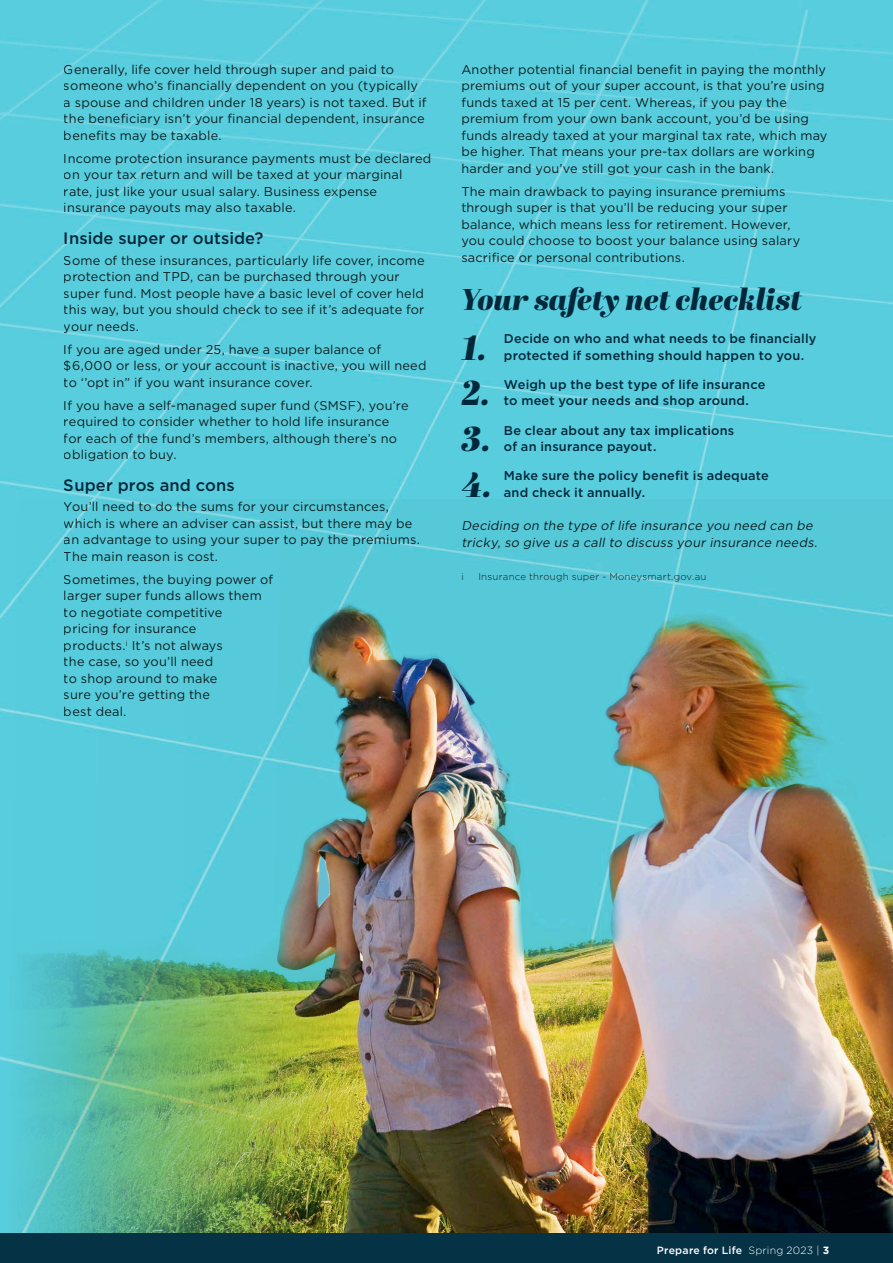
<style>
.page{position:relative;width:893px;height:1263px;background:#fff}
.page>*{position:absolute;margin:0;border:0;box-sizing:border-box;transform-origin:0 0}
.t1{font:italic 34.5px "Abril Fatface";color:#053244}
.t2{font:italic 30px "Abril Fatface";letter-spacing:-.01em;color:#053244}
.t3{font:500 16.5px "Gotham";letter-spacing:.005em;color:#053244}
.t4{font:12.75px/16.5px "Gotham";letter-spacing:.015em;color:#282828}
.t5{font:500 12.75px/16.5px "Gotham";letter-spacing:.015em;color:#053244}
.t6{font:italic 12.75px/16.5px "Gotham";color:#282828}
.t7{font:500 10.5px "Gotham";letter-spacing:.02em;color:#fff}
.t8{font:300 9.75px "Gotham";letter-spacing:.025em;color:#282828}
.s1{font-weight:300}
.s2{font-weight:700}
</style>
<div class="page">
<div style="left:0;top:0;width:893px;height:499px;background:#58cddd"></div>
<img style="left:0;top:499px;width:893px;height:734px">
<img style="left:0;top:610px;width:663px;height:623px">
<svg style="left:317px;top:854px;width:15px;height:57px"></svg>
<img style="left:605px;top:622px;width:202px;height:202px">
<div style="left:0;top:1233px;width:893px;height:30px;background:#053244"></div>
<p class="t4" style="left:64px;top:61px;width:364px">Generally, life cover held through super and paid to someone who’s financially dependent on you (typically a spouse and children under 18 years) is not taxed. But if the beneficiary isn’t your financial dependent, insurance benefits may be taxable.</p>
<p class="t4" style="left:64px;top:150px;width:369px">Income protection insurance payments must be declared on your tax return and will be taxed at your marginal rate, just like your usual salary. Business expense insurance payouts may also taxable.</p>
<p class="t3" style="left:64px;top:227px;width:201px">Inside super or outside?</p>
<p class="t4" style="left:64px;top:252px;width:362px">Some of these insurances, particularly life cover, income protection and TPD, can be purchased through your super fund. Most people have a basic level of cover held this way, but you should check to see if it’s adequate for your needs.</p>
<p class="t4" style="left:64px;top:341px;width:364px">If you are aged under 25, have a super balance of $6,000 or less, or your account is inactive, you will need to ‘’opt in” if you want insurance cover.</p>
<p class="t4" style="left:64px;top:396px;width:346px">If you have a self-managed super fund (SMSF), you’re required to consider whether to hold life insurance for each of the fund’s members, although there’s no obligation to buy.</p>
<p class="t3" style="left:64px;top:474px;width:172px">Super pros and cons</p>
<p class="t4" style="left:64px;top:498px;width:358px">You’ll need to do the sums for your circumstances, which is where an adviser can assist, but there may be an advantage to using your super to pay the premiums.<br>The main reason is cost.</p>
<p class="t4" style="left:64px;top:571px;width:211px">Sometimes, the buying power of larger super funds allows them to negotiate competitive<br>pricing for insurance<br>products.<sup>i</sup> It’s not always<br>the case, so you’ll need<br>to shop around to make<br>sure you’re getting the<br>best deal.</p>
<p class="t4" style="left:461px;top:61px;width:368px">Another potential financial benefit in paying the monthly premiums out of your super account, is that you’re using funds taxed at 15 per cent. Whereas, if you pay the premium from your own bank account, you’d be using funds already taxed at your marginal tax rate, which may be higher. That means your pre-tax dollars are working harder and you’ve still got your cash in the bank.</p>
<p class="t4" style="left:461px;top:183px;width:340px">The main drawback to paying insurance premiums through super is that you’ll be reducing your super balance, which means less for retirement. However, you could choose to boost your balance using salary sacrifice or personal contributions.</p>
<h2 class="t2" style="left:461px;top:277px;width:342px">Your safety net checklist</h2>
<h1 class="t1" style="left:461px;top:323px;width:27px">1.</h1>
<p class="t5" style="left:504px;top:330px;width:314px">Decide on who and what needs to be financially protected if something should happen to you.</p>
<h1 class="t1" style="left:461px;top:368px;width:31px">2.</h1>
<p class="t5" style="left:504px;top:376px;width:263px">Weigh up the best type of life insurance to meet your needs and shop around.</p>
<h1 class="t1" style="left:461px;top:414px;width:31px">3.</h1>
<p class="t5" style="left:504px;top:422px;width:232px">Be clear about any tax implications of an insurance payout.</p>
<h1 class="t1" style="left:461px;top:460px;width:32px">4.</h1>
<p class="t5" style="left:504px;top:467px;width:266px">Make sure the policy benefit is adequate and check it annually.</p>
<p class="t6" style="left:461px;top:517px;width:360px">Deciding on the type of life insurance you need can be tricky, so give us a call to discuss your insurance needs.</p>
<p class="t8" style="left:461px;top:570px;width:4px">i</p>
<p class="t8" style="left:478px;top:570px;width:230px">Insurance through super - Moneysmart.gov.au</p>
<p class="t7" style="left:657px;top:1244px;width:174px">Prepare for Life <span class="s1">Spring 2023 |</span> <span class="s2">3</span></p>
</div>
